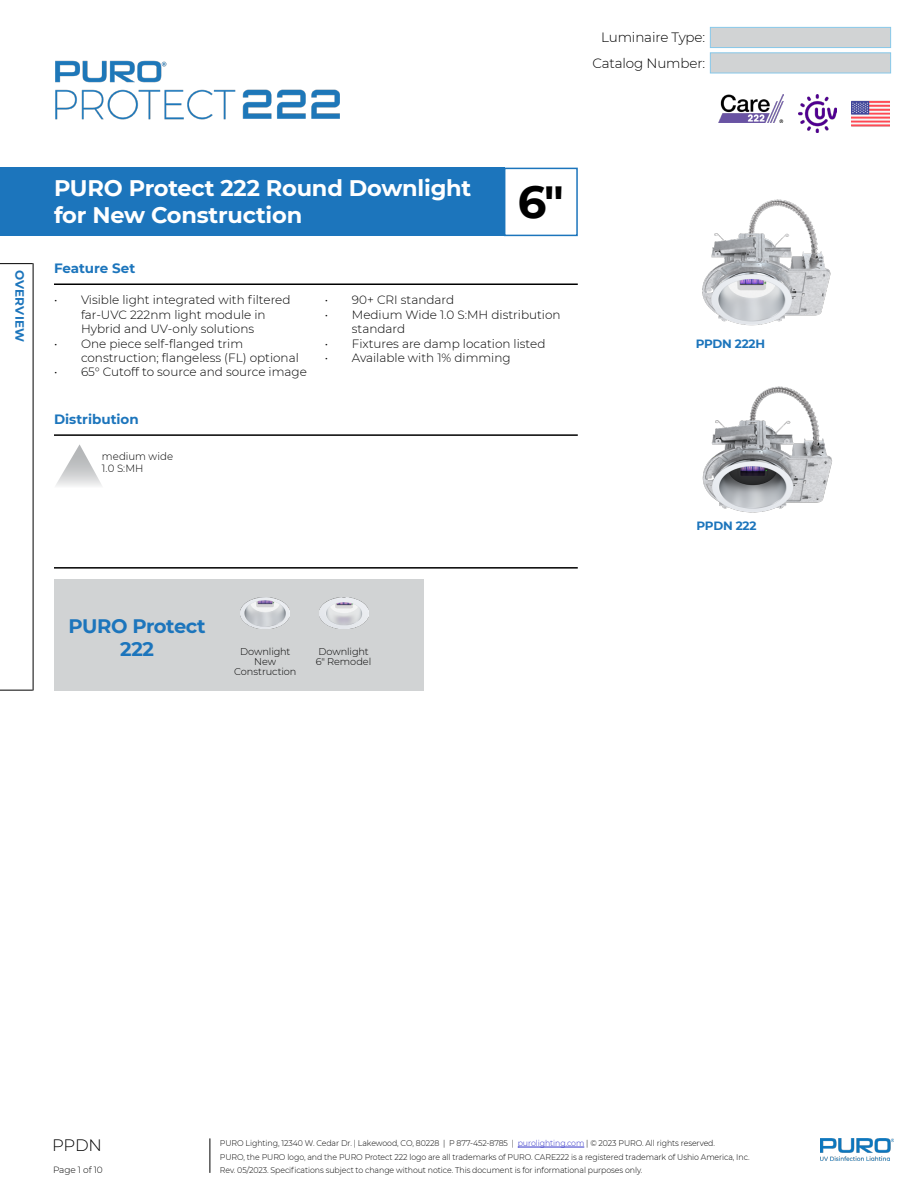
<style>
.page{position:relative;width:918px;height:1188px;background:#fff}
.page>*{position:absolute;margin:0;border:0;box-sizing:border-box;transform-origin:0 0}
.t1{font:700 45px "Montserrat";color:#000}
.t2{font:700 22.5px/27px "Montserrat";letter-spacing:-.01em;color:#fff}
.t3{font:700 19.5px/22.5px "Montserrat";letter-spacing:-.02em;color:#1c75bc;text-align:center}
.t4{font:300 16.5px "Montserrat";color:#000}
.t5{font:300 13.5px/25.5px "Montserrat";letter-spacing:-.01em;color:#000;text-align:right}
.t6{font:700 13.5px "Montserrat";color:#1c75bc}
.t7{font:300 12px/14.4px "Montserrat";color:#000}
.t8{font:700 12px "Montserrat";letter-spacing:-.02em;color:#1c75bc}
.t9{font:300 10.5px/12px "Montserrat";letter-spacing:.005em;color:#000}
.t10{font:300 9.75px/10.1px "Montserrat";letter-spacing:-.005em;color:#000;text-align:center}
.t11{font:300 9px "Montserrat";letter-spacing:-.01em;color:#000}
.t12{font:300 8.25px/13.2px "Montserrat";letter-spacing:-.01em;color:#000;scale:.95 1}
.s1{color:#3232c8}
</style>
<div class="page">
<div style="left:710px;top:27px;width:181px;height:21px;background:#d1d3d4;border:1px solid #87c8e9"></div>
<div style="left:710px;top:52px;width:181px;height:21px;background:#d1d3d4;border:1px solid #87c8e9"></div>
<img style="left:55px;top:60px;width:285px;height:60px">
<div style="left:0;top:168px;width:505px;height:68px;background:#1c75bc"></div>
<div style="left:504px;top:168px;width:74px;height:68px;border:2px solid #1c75bc"></div>
<hr style="left:210px;top:1138px;width:1px;height:35px;background:#000">
<hr style="left:518px;top:1147px;width:66px;height:1px;background:#3232c8">
<img style="left:821px;top:1138px;width:73px;height:23px">
<hr style="left:33px;top:263px;width:1px;height:428px;background:#000">
<hr style="left:0;top:263px;width:33px;height:1px;background:#000">
<hr style="left:0;top:690px;width:33px;height:1px;background:#000">
<hr style="left:54px;top:283px;width:524px;height:2px;background:#000">
<hr style="left:54px;top:434px;width:524px;height:2px;background:#000">
<svg style="left:56px;top:444px;width:46px;height:42px"></svg>
<img style="left:702px;top:199px;width:129px;height:127px">
<img style="left:702px;top:386px;width:130px;height:127px">
<img style="left:798px;top:94px;width:39px;height:39px">
<hr style="left:54px;top:567px;width:524px;height:2px;background:#000">
<div style="left:54px;top:579px;width:369px;height:112px;background:#d1d3d4"></div>
<img style="left:241px;top:597px;width:49px;height:31px">
<img style="left:319px;top:597px;width:49px;height:31px">
<img style="left:719px;top:94px;width:64px;height:29px">
<img style="left:852px;top:100px;width:38px;height:27px">
<h3 class="t5" style="left:592px;top:24px;width:114px">Luminaire Type:<br>Catalog Number:</h3>
<h3 class="t8" style="left:28px;top:270px;width:74px;rotate:90deg">OVERVIEW</h3>
<h2 class="t2" style="left:54px;top:174px;width:419px">PURO Protect 222 Round Downlight for New Construction</h2>
<h1 class="t1" style="left:518px;top:169px;width:47px">6"</h1>
<h3 class="t6" style="left:54px;top:258px;width:83px">Feature Set</h3>
<h3 class="t7" style="left:81px;top:292px;width:211px;text-indent:-27px">• Visible light integrated with filtered far-UVC 222nm light module in<br>Hybrid and UV-only solutions</h3>
<h3 class="t7" style="left:81px;top:336px;width:219px;text-indent:-27px">• One piece self-flanged trim construction; flangeless (FL) optional</h3>
<h3 class="t7" style="left:54px;top:364px;width:254px">• 65° Cutoff to source and source image</h3>
<h3 class="t6" style="left:54px;top:409px;width:86px">Distribution</h3>
<p class="t9" style="left:102px;top:450px;width:73px">medium wide<br>1.0 S:MH</p>
<h3 class="t7" style="left:325px;top:292px;width:131px">• 90+ CRI standard</h3>
<h3 class="t7" style="left:352px;top:307px;width:210px;text-indent:-27px">• Medium Wide 1.0 S:MH distribution standard</h3>
<h3 class="t7" style="left:325px;top:336px;width:222px">• Fixtures are damp location listed</h3>
<h3 class="t7" style="left:325px;top:350px;width:187px">• Available with 1% dimming</h3>
<h3 class="t3" style="left:69px;top:614px;width:139px">PURO Protect<br>222</h3>
<p class="t10" style="left:234px;top:647px;width:64px">Downlight<br>New<br>Construction</p>
<p class="t10" style="left:316px;top:647px;width:57px;text-align:left">Downlight<br>6" Remodel</p>
<h3 class="t8" style="left:696px;top:335px;width:71px">PPDN 222H</h3>
<h3 class="t8" style="left:697px;top:517px;width:61px">PPDN 222</h3>
<h3 class="t4" style="left:52px;top:1134px;width:51px">PPDN</h3>
<p class="t11" style="left:53px;top:1163px;width:51px">Page 1 of 10</p>
<p class="t12" style="left:220px;top:1137px;width:559px">PURO Lighting, 12340 W. Cedar Dr. | Lakewood, CO, 80228 | P 877-452-8785 | <span class="s1">purolighting.com</span> | © 2023 PURO. All rights reserved.<br>PURO, the PURO logo, and the PURO Protect 222 logo are all trademarks of PURO. CARE222 is a registered trademark of Ushio America, Inc.<br>Rev. 05/2023. Specifications subject to change without notice. This document is for informational purposes only.</p>
</div>
